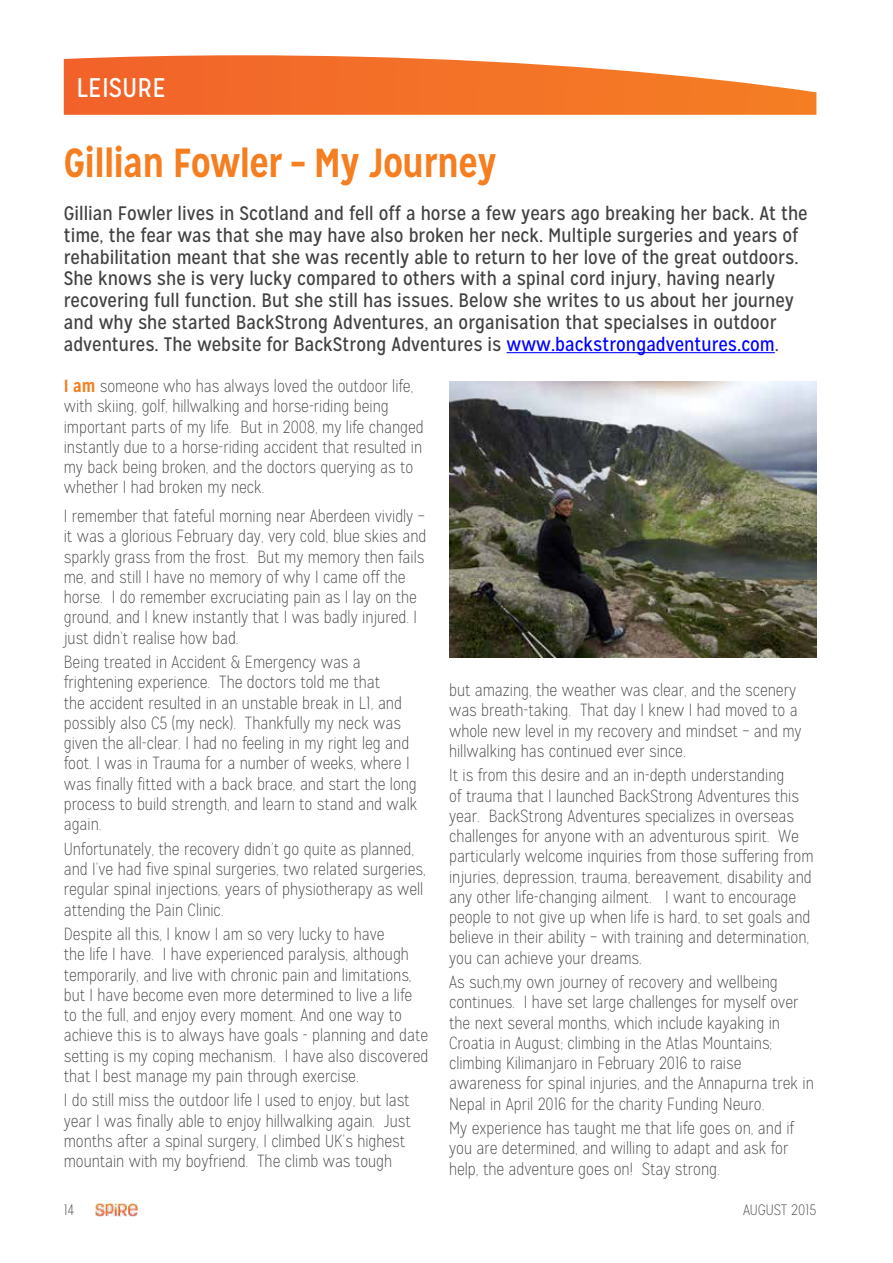
<style>
.page{position:relative;width:893px;height:1263px;background:#fff}
.page>*{position:absolute;margin:0;border:0;box-sizing:border-box;transform-origin:0 0}
.t1{font:700 40.5px "Mission Gothic";letter-spacing:-.02em;color:#f57e20;scale:.95 1}
.t2{font:27px "Mission Gothic";color:#fff}
.t3{font:19.5px/21.8px "Mission Gothic";color:#414042}
.t4{font:100 17.55px/20.2px "Mission Gothic";color:#414042}
.t5{font:100 15px "Mission Gothic";color:#414042}
.s1{color:#00f}
.s2{font-weight:700;color:#f57e20}
</style>
<div class="page">
<img style="left:96px;top:1203px;width:41px;height:13px">
<svg style="left:64px;top:55px;width:752px;height:60px"></svg>
<hr style="left:507px;top:352px;width:268px;height:1px;background:#00f">
<img style="left:449px;top:382px;width:367px;height:275px">
<h2 class="t2" style="left:77px;top:72px;width:91px">LEISURE</h2>
<h1 class="t1" style="left:64px;top:138px;width:458px">Gillian Fowler – My Journey</h1>
<p class="t3" style="left:64px;top:203px;width:745px">Gillian Fowler lives in Scotland and fell off a horse a few years ago breaking her back. At the time, the fear was that she may have also broken her neck. Multiple surgeries and years of rehabilitation meant that she was recently able to return to her love of the great outdoors.<br>She knows she is very lucky compared to others with a spinal cord injury, having nearly recovering full function. But she still has issues. Below she writes to us about her journey and why she started BackStrong Adventures, an organisation that specialses in outdoor adventures. The website for BackStrong Adventures is <span class="s1">www.backstrongadventures.com</span>.</p>
<p class="t4" style="left:64px;top:376px;width:361px"><span class="s2">I am</span> someone who has always loved the outdoor life, with skiing, golf, hillwalking and horse-riding being important parts of my life. But in 2008, my life changed instantly due to a horse-riding accident that resulted in my back being broken, and the doctors querying as to whether I had broken my neck.</p>
<p class="t4" style="left:64px;top:506px;width:364px">I remember that fateful morning near Aberdeen vividly – it was a glorious February day, very cold, blue skies and sparkly grass from the frost. But my memory then fails me, and still I have no memory of why I came off the horse. I do remember excruciating pain as I lay on the ground, and I knew instantly that I was badly injured. I just didn’t realise how bad.</p>
<p class="t4" style="left:64px;top:652px;width:355px">Being treated in Accident &amp; Emergency was a frightening experience. The doctors told me that<br>the accident resulted in an unstable break in L1, and possibly also C5 (my neck). Thankfully my neck was given the all-clear. I had no feeling in my right leg and foot. I was in Trauma for a number of weeks, where I was finally fitted with a back brace, and start the long process to build strength, and learn to stand and walk again.</p>
<p class="t4" style="left:64px;top:839px;width:363px">Unfortunately, the recovery didn’t go quite as planned, and I’ve had five spinal surgeries, two related surgeries, regular spinal injections, years of physiotherapy as well attending the Pain Clinic.</p>
<p class="t4" style="left:64px;top:924px;width:366px">Despite all this, I know I am so very lucky to have<br>the life I have. I have experienced paralysis, although temporarily, and live with chronic pain and limitations, but I have become even more determined to live a life to the full, and enjoy every moment. And one way to achieve this is to always have goals - planning and date setting is my coping mechanism. I have also discovered that I best manage my pain through exercise.</p>
<p class="t4" style="left:64px;top:1090px;width:349px">I do still miss the outdoor life I used to enjoy, but last year I was finally able to enjoy hillwalking again. Just months after a spinal surgery, I climbed UK’s highest mountain with my boyfriend. The climb was tough</p>
<p class="t4" style="left:449px;top:680px;width:354px">but amazing, the weather was clear, and the scenery was breath-taking. That day I knew I had moved to a whole new level in my recovery and mindset – and my hillwalking has continued ever since.</p>
<p class="t4" style="left:449px;top:765px;width:366px">It is from this desire and an in-depth understanding<br>of trauma that I launched BackStrong Adventures this year. BackStrong Adventures specializes in overseas challenges for anyone with an adventurous spirit. We particularly welcome inquiries from those suffering from injuries, depression, trauma, bereavement, disability and any other life-changing ailment. I want to encourage people to not give up when life is hard, to set goals and believe in their ability – with training and determination, you can achieve your dreams.</p>
<p class="t4" style="left:449px;top:972px;width:366px">As such,my own journey of recovery and wellbeing continues. I have set large challenges for myself over the next several months, which include kayaking in Croatia in August; climbing in the Atlas Mountains; climbing Kilimanjaro in February 2016 to raise awareness for spinal injuries, and the Annapurna trek in Nepal in April 2016 for the charity Funding Neuro.</p>
<p class="t4" style="left:449px;top:1118px;width:347px">My experience has taught me that life goes on, and if you are determined, and willing to adapt and ask for help, the adventure goes on! Stay strong.</p>
<p class="t5" style="left:64px;top:1201px;width:12px">14</p>
<p class="t5" style="left:743px;top:1201px;width:75px">AUGUST 2015</p>
</div>
